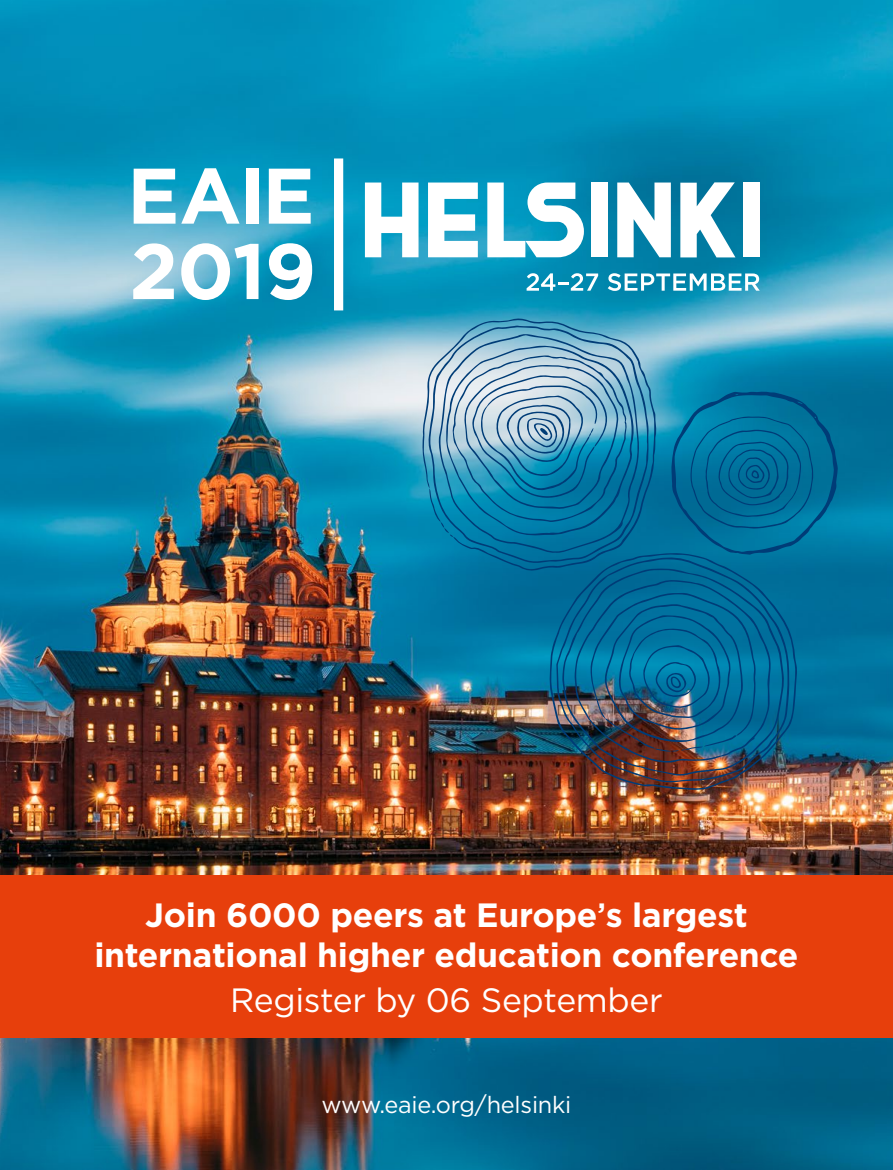
<style>
.page{position:relative;width:893px;height:1170px;background:#fff}
.page>*{position:absolute;margin:0;border:0;box-sizing:border-box;transform-origin:0 0}
.t1{font:700 33.6px/40.3px "Gotham";letter-spacing:-.01em;color:#fff;text-align:center}
.t2{font:33.6px "Gotham";letter-spacing:-.01em;color:#fff}
.t3{font:23.55px "Gotham";letter-spacing:-.01em;color:#fff}
.s1{font-weight:500}
</style>
<div class="page">
<img style="left:0;top:0;width:893px;height:1169px">
<img style="left:548px;top:552px;width:250px;height:238px">
<img style="left:556px;top:556px;width:233px;height:226px">
<img style="left:562px;top:568px;width:222px;height:207px">
<img style="left:574px;top:579px;width:197px;height:184px">
<div style="left:0;top:874px;width:893px;height:163px;background:#e73f0c"></div>
<svg style="left:671px;top:391px;width:167px;height:163px;background:#00709c"></svg>
<svg style="left:422px;top:318px;width:235px;height:253px;background:#2f8eb3"></svg>
<svg style="left:428px;top:325px;width:221px;height:238px;background:#2b89b0"></svg>
<svg style="left:439px;top:333px;width:200px;height:220px;background:#3089b0"></svg>
<svg style="left:429px;top:345px;width:205px;height:192px;background:#5ba1bf"></svg>
<svg style="left:133px;top:243px;width:41px;height:56px"></svg>
<svg style="left:181px;top:243px;width:77px;height:57px"></svg>
<svg style="left:269px;top:243px;width:43px;height:57px"></svg>
<svg style="left:134px;top:168px;width:106px;height:56px"></svg>
<div style="left:247px;top:169px;width:12px;height:55px;background:#fff"></div>
<svg style="left:269px;top:169px;width:42px;height:55px"></svg>
<div style="left:334px;top:158px;width:9px;height:152px;background:#fff"></div>
<svg style="left:365px;top:182px;width:54px;height:75px"></svg>
<svg style="left:428px;top:182px;width:50px;height:75px"></svg>
<div style="left:591px;top:182px;width:17px;height:75px;background:#fff"></div>
<svg style="left:617px;top:182px;width:54px;height:75px"></svg>
<svg style="left:680px;top:182px;width:55px;height:75px"></svg>
<div style="left:743px;top:182px;width:16px;height:75px;background:#fff"></div>
<svg style="left:487px;top:182px;width:97px;height:75px"></svg>
<svg style="left:527px;top:273px;width:71px;height:18px"></svg>
<svg style="left:608px;top:273px;width:152px;height:18px"></svg>
<p class="t1" style="left:94px;top:894px;width:706px">Join 6000 peers at Europe<span class="s1">’</span>s largest international higher education conference</p>
<p class="t2" style="left:230px;top:978px;width:434px">Register by 06 September</p>
<p class="t3" style="left:321px;top:1089px;width:251px">www.eaie.org/helsinki</p>
</div>
